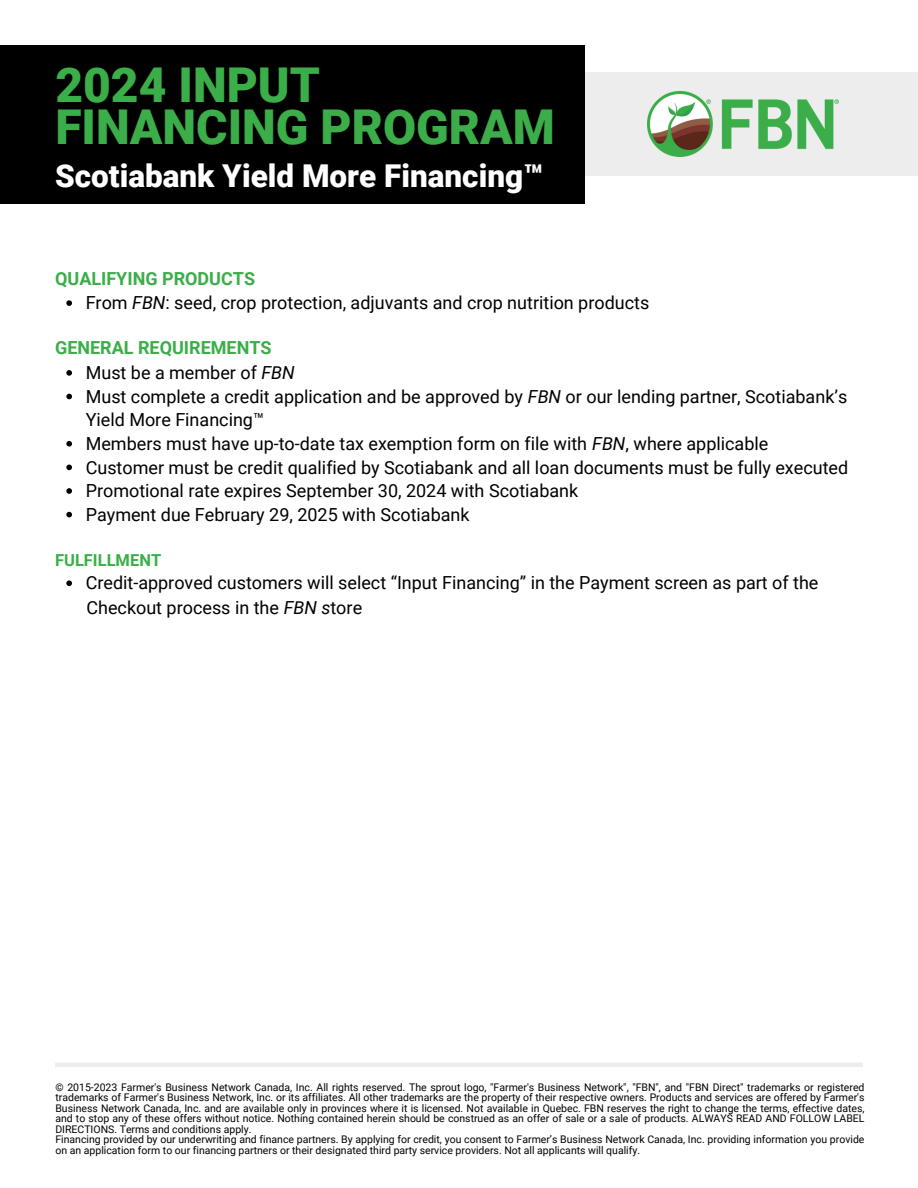
<style>
.page{position:relative;width:918px;height:1188px;background:#fff}
.page>*{position:absolute;margin:0;border:0;box-sizing:border-box;transform-origin:0 0}
.t1{font:900 48px/41.7px "Roboto";color:#3bae49}
.t2{font:900 31.5px "Roboto";color:#fff}
.t3{font:18px/23.7px "Roboto";color:#000}
.t4{font:700 18px "Roboto";color:#3bae49}
.t5{font:700 16.5px "Roboto";color:#3bae49}
.t6{font:10.5px/10.5px "Roboto";color:#000;text-align:justify}
.s1{font-style:italic}
</style>
<div class="page">
<svg style="left:66px;top:300px;width:6px;height:6px"></svg>
<svg style="left:66px;top:370px;width:6px;height:6px"></svg>
<svg style="left:66px;top:394px;width:6px;height:5px"></svg>
<svg style="left:66px;top:441px;width:6px;height:6px"></svg>
<svg style="left:66px;top:465px;width:6px;height:5px"></svg>
<svg style="left:66px;top:488px;width:6px;height:6px"></svg>
<svg style="left:66px;top:512px;width:6px;height:5px"></svg>
<svg style="left:66px;top:580px;width:6px;height:6px"></svg>
<div style="left:0;top:73px;width:918px;height:103px;background:#ededed"></div>
<div style="left:0;top:45px;width:584px;height:158px;background:#000"></div>
<img style="left:647px;top:92px;width:192px;height:65px">
<hr style="left:55px;top:1063px;width:808px;height:4px;background:#ededed">
<p class="t1" style="left:55px;top:65px;width:501px">2024 INPUT<br>FINANCING PROGRAM</p>
<p class="t2" style="left:55px;top:157px;width:490px">Scotiabank Yield More Financing™</p>
<p class="t4" style="left:55px;top:268px;width:201px">QUALIFYING PRODUCTS</p>
<p class="t3" style="left:86px;top:291px;width:565px">From <span class="s1">FBN</span>: seed, crop protection, adjuvants and crop nutrition products</p>
<p class="t4" style="left:55px;top:338px;width:218px">GENERAL REQUIREMENTS</p>
<p class="t3" style="left:86px;top:361px;width:211px">Must be a member of <span class="s1">FBN</span></p>
<p class="t3" style="left:86px;top:385px;width:763px">Must complete a credit application and be approved by <span class="s1">FBN</span> or our lending partner, Scotiabank’s<br>Yield More Financing™</p>
<p class="t3" style="left:86px;top:432px;width:684px">Members must have up-to-date tax exemption form on file with <span class="s1">FBN</span>, where applicable</p>
<p class="t3" style="left:86px;top:456px;width:764px">Customer must be credit qualified by Scotiabank and all loan documents must be fully executed</p>
<p class="t3" style="left:86px;top:479px;width:494px">Promotional rate expires September 30, 2024 with Scotiabank</p>
<p class="t3" style="left:86px;top:503px;width:385px">Payment due February 29, 2025 with Scotiabank</p>
<p class="t5" style="left:55px;top:551px;width:108px">FULFILLMENT</p>
<p class="t3" style="left:86px;top:571px;width:734px">Credit-approved customers will select “Input Financing” in the Payment screen as part of the</p>
<p class="t3" style="left:87px;top:596px;width:277px">Checkout process in the <span class="s1">FBN s</span>tore</p>
<p class="t6" style="left:55px;top:1082px;width:811px">© 2015-2023 Farmer's Business Network Canada, Inc. All rights reserved. The sprout logo, "Farmer's Business Network", "FBN", and "FBN Direct" trademarks or registered trademarks of Farmer's Business Network, Inc. or its affiliates. All other trademarks are the property of their respective owners. Products and services are offered by Farmer's Business Network Canada, Inc. and are available only in provinces where it is licensed. Not available in Quebec. FBN reserves the right to change the terms, effective dates, and to stop any of these offers without notice. Nothing contained herein should be construed as an offer of sale or a sale of products. ALWAYS READ AND FOLLOW LABEL DIRECTIONS. Terms and conditions apply.</p>
<p class="t6" style="left:55px;top:1135px;width:811px">Financing provided by our underwriting and finance partners. By applying for credit, you consent to Farmer’s Business Network Canada, Inc. providing information you provide on an application form to our financing partners or their designated third party service providers. Not all applicants will qualify.</p>
</div>
